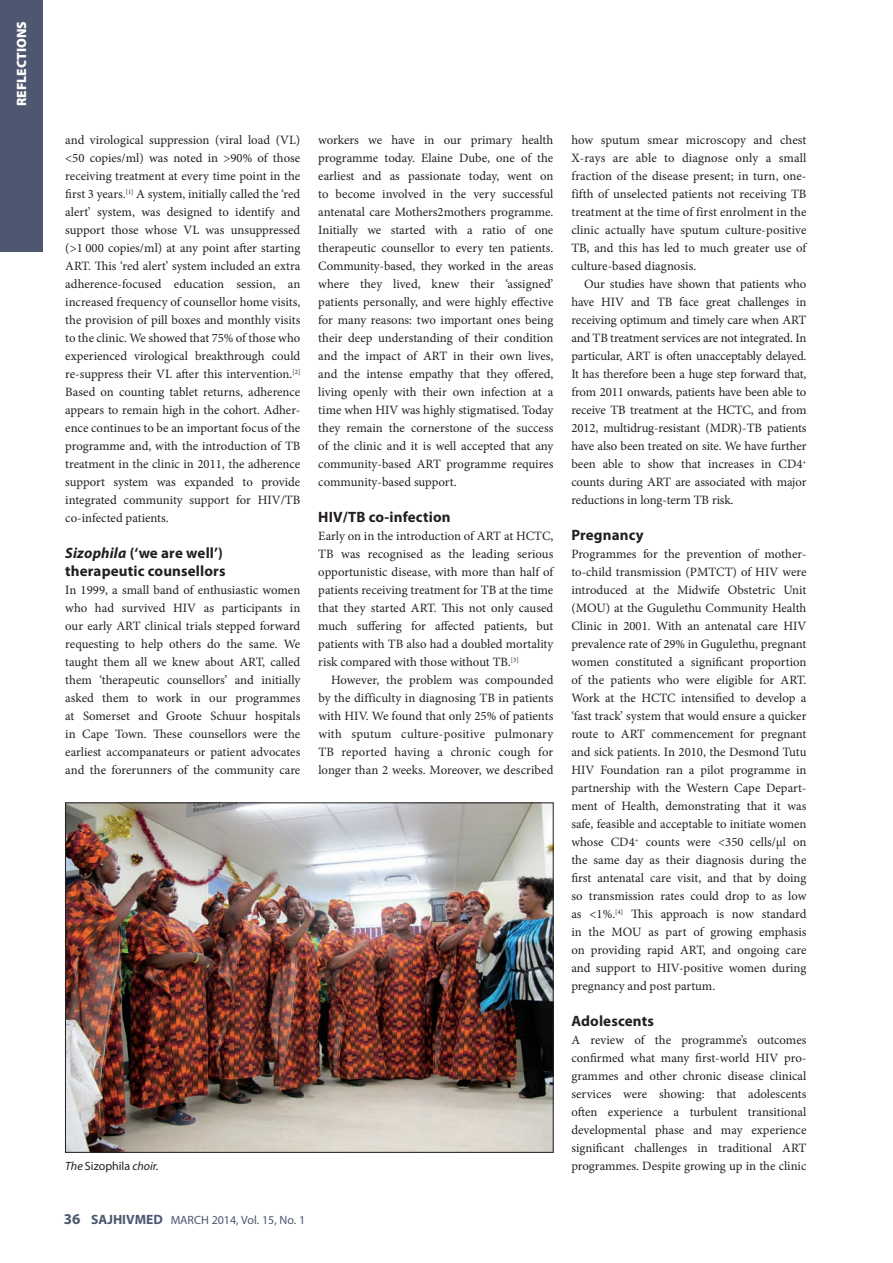
<style>
.page{position:relative;width:893px;height:1263px;background:#fff}
.page>*{position:absolute;margin:0;border:0;box-sizing:border-box;transform-origin:0 0}
.D_HEAD{font:700 15px/18px "Myriad Pro";letter-spacing:.01em;color:#231f20}
.t1{font:900 13.5px "Myriad Pro";color:#fff}
.BODY_TEXT_1ST_PARAGR{font:12.75px/18px "Minion Pro";color:#231f20;text-align:justify}
.BODY_COPY{font:12.75px/18px "Minion Pro";color:#231f20;text-align:justify}
.t2{font:12px "Myriad Pro";color:#4d5770}
.CAPTIONS{font:italic 12px "Myriad Pro";color:#231f20}
.s1{font-style:italic}
.s2{font-style:normal}
.s3{font-weight:700;font-size:15px}
.s4{font-weight:700;font-size:13.5px}
</style>
<div class="page">
<div style="left:0;top:0;width:43px;height:252px;background:#4d5770"></div>
<img style="left:67px;top:805px;width:484px;height:345px">
<p class="t1" style="left:14px;top:106px;width:86px;rotate:-90deg">REFLECTIONS</p>
<p class="BODY_TEXT_1ST_PARAGR" style="left:65px;top:131px;width:237px">and virological suppression (viral load (VL) &lt;50 copies/ml) was noted in &gt;90% of those receiving treatment at every time point in the first 3 years.<sup>[1]</sup> A system, initially called the ‘red alert’ system, was designed to identify and support those whose VL was unsuppressed (&gt;1 000 copies/ml) at any point after starting ART. This ‘red alert’ system included an extra adherence-focused education session, an increased frequency of counsellor home visits, the provision of pill boxes and monthly visits to the clinic. We showed that 75% of those who experienced virological breakthrough could re-suppress their VL after this intervention.<sup>[2] </sup>Based on counting tablet returns, adherence appears to remain high in the cohort. Adher&shy;ence continues to be an important focus of the programme and, with the introduction of TB treatment in the clinic in 2011, the adherence support system was expanded to provide integrated community support for HIV/TB co-infected patients.</p>
<h4 class="D_HEAD" style="left:65px;top:544px;width:162px"><span class="s1">Sizophila</span> (‘we are well’) therapeutic counsellors</h4>
<p class="BODY_TEXT_1ST_PARAGR" style="left:65px;top:581px;width:237px">In 1999, a small band of enthusiastic women who had survived HIV as participants in our early ART clinical trials stepped forward requesting to help others do the same. We taught them all we knew about ART, called them ‘therapeutic counsellors’ and initially asked them to work in our programmes at Somerset and Groote Schuur hospitals in Cape Town. These counsellors were the earliest accompanateurs or patient advocates and the forerunners of the community care</p>
<p class="BODY_TEXT_1ST_PARAGR" style="left:318px;top:131px;width:237px">workers we have in our primary health programme today. Elaine Dube, one of the earliest and as passionate today, went on to become involved in the very successful antenatal care Mothers2mothers programme.<br>Initially we started with a ratio of one therapeutic counsellor to every ten patients.<br>Community-based, they worked in the areas where they lived, knew their ‘assigned’ patients personally, and were highly effective for many reasons: two important ones being their deep understanding of their condition and the impact of ART in their own lives, and the intense empathy that they offered, living openly with their own infection at a time when HIV was highly stigmatised. Today they remain the cornerstone of the success of the clinic and it is well accepted that any community-based ART programme requires community-based support.</p>
<h4 class="D_HEAD" style="left:318px;top:508px;width:134px">HIV/TB co-infection</h4>
<p class="BODY_TEXT_1ST_PARAGR" style="left:318px;top:527px;width:237px">Early on in the introduction of ART at HCTC, TB was recognised as the leading serious opportunistic disease, with more than half of patients receiving treatment for TB at the time that they started ART. This not only caused much suffering for affected patients, but patients with TB also had a doubled mortality risk compared with those without TB.<sup>[3]</sup></p>
<p class="BODY_COPY" style="left:318px;top:671px;width:237px;text-indent:13px">However, the problem was compounded by the difficulty in diagnosing TB in patients with HIV. We found that only 25% of patients with sputum culture-positive pulmonary TB reported having a chronic cough for longer than 2 weeks. Moreover, we described</p>
<p class="BODY_COPY" style="left:571px;top:131px;width:237px">how sputum smear microscopy and chest X-rays are able to diagnose only a small fraction of the disease present; in turn, one&shy;fifth of unselected patients not receiving TB treatment at the time of first enrolment in the clinic actually have sputum culture-positive TB, and this has led to much greater use of culture-based diagnosis.</p>
<p class="BODY_COPY" style="left:571px;top:275px;width:237px;text-indent:13px">Our studies have shown that patients who have HIV and TB face great challenges in receiving optimum and timely care when ART and TB treatment services are not integrated. In particular, ART is often unacceptably delayed.<br>It has therefore been a huge step forward that, from 2011 onwards, patients have been able to receive TB treatment at the HCTC, and from 2012, multidrug-resistant (MDR)-TB patients have also been treated on site. We have further been able to show that increases in CD4<sup>+ </sup>counts during ART are associated with major reductions in long-term TB risk.</p>
<h4 class="D_HEAD" style="left:571px;top:526px;width:74px">Pregnancy</h4>
<p class="BODY_TEXT_1ST_PARAGR" style="left:571px;top:545px;width:237px">Programmes for the prevention of mother&shy;to-child transmission (PMTCT) of HIV were introduced at the Midwife Obstetric Unit (MOU) at the Gugulethu Community Health Clinic in 2001. With an antenatal care HIV prevalence rate of 29% in Gugulethu, pregnant women constituted a significant proportion of the patients who were eligible for ART.<br>Work at the HCTC intensified to develop a ‘fast track’ system that would ensure a quicker route to ART commencement for pregnant and sick patients. In 2010, the Desmond Tutu HIV Foundation ran a pilot programme in partnership with the Western Cape Depart&shy;ment of Health, demonstrating that it was safe, feasible and acceptable to initiate women whose CD4<sup>+</sup> counts were &lt;350 cells/μl on the same day as their diagnosis during the first antenatal care visit, and that by doing so transmission rates could drop to as low as &lt;1%.<sup>[4]</sup> This approach is now standard in the MOU as part of growing emphasis on providing rapid ART, and ongoing care and support to HIV-positive women during pregnancy and post partum.</p>
<h4 class="D_HEAD" style="left:571px;top:1012px;width:84px">Adolescents</h4>
<p class="BODY_TEXT_1ST_PARAGR" style="left:571px;top:1031px;width:237px">A review of the programme’s outcomes confirmed what many first-world HIV pro&shy;grammes and other chronic disease clinical services were showing: that adolescents often experience a turbulent transitional developmental phase and may experience significant challenges in traditional ART</p>
<p class="CAPTIONS" style="left:65px;top:1159px;width:95px">The <span class="s2">Sizophila</span> choir.</p>
<p class="BODY_TEXT_1ST_PARAGR" style="left:571px;top:1157px;width:237px">programmes. Despite growing up in the clinic</p>
<p class="t2" style="left:64px;top:1213px;width:243px"><span class="s3">36</span> <span class="s4">SAJHIVMED</span> MARCH 2014, Vol. 15, No. 1</p>
</div>
